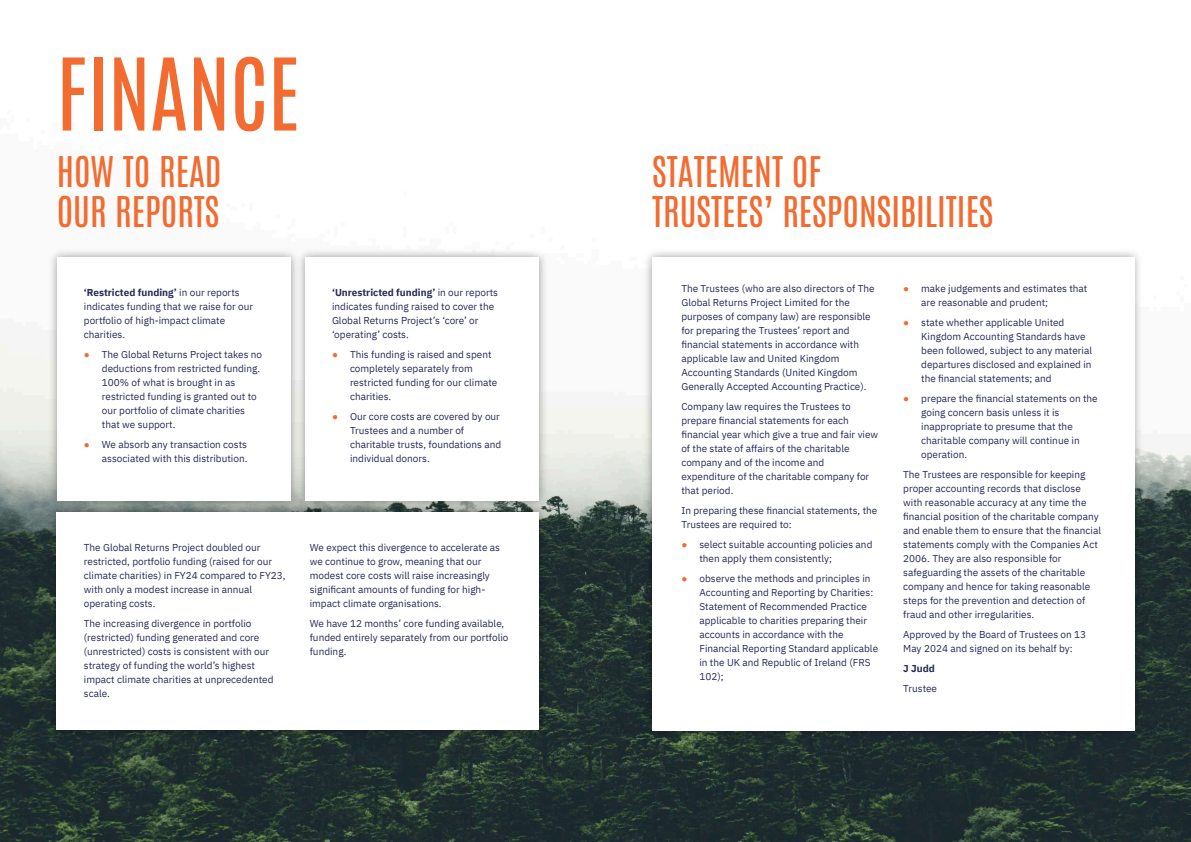
<style>
.page{position:relative;width:1191px;height:842px;background:#fff}
.page>*{position:absolute;margin:0;border:0;box-sizing:border-box;transform-origin:0 0}
.t1{font:85px "Antonio";color:#f26b30}
.t2{font:36px/40px "Antonio";color:#f26b30}
.t3{font:10px/14px "IBM Plex Sans";color:#292c57}
.t4{font:700 10px "IBM Plex Sans";color:#292c57}
.s1{font-weight:700}
.s2{font-family:"Arial";color:#f26b30}
</style>
<div class="page">
<img style="left:0;top:345px;width:1191px;height:497px">
<img style="left:47px;top:251px;width:248px;height:252px">
<div style="left:57px;top:257px;width:234px;height:243px;background:#fff"></div>
<img style="left:295px;top:251px;width:253px;height:252px">
<div style="left:305px;top:257px;width:234px;height:243px;background:#fff"></div>
<img style="left:47px;top:503px;width:501px;height:236px">
<div style="left:57px;top:512px;width:482px;height:218px;background:#fff"></div>
<img style="left:642px;top:252px;width:501px;height:487px">
<div style="left:652px;top:257px;width:482px;height:473px;background:#fff"></div>
<h1 class="t1" style="left:57px;top:32px;width:244px">FINANCE</h1>
<h2 class="t2" style="left:57px;top:149px;width:166px">HOW TO READ<br>OUR REPORTS</h2>
<h2 class="t2" style="left:652px;top:149px;width:343px">STATEMENT OF<br>TRUSTEES’ RESPONSIBILITIES</h2>
<p class="t3" style="left:84px;top:286px;width:171px"><span class="s1">‘Restricted funding’</span> in our reports indicates funding that we raise for our portfolio of high-impact climate charities.</p>
<p class="t3" style="left:102px;top:348px;width:162px;text-indent:-18px"><span class="s2">●</span> The Global Returns Project takes no deductions from restricted funding.<br>100% of what is brought in as restricted funding is granted out to our portfolio of climate charities that we support.</p>
<p class="t3" style="left:84px;top:438px;width:165px;text-align:right"><span class="s2">●</span> We absorb any transaction costs associated with this distribution.</p>
<p class="t3" style="left:332px;top:286px;width:168px"><span class="s1">‘Unrestricted funding’</span> in our reports indicates funding raised to cover the Global Returns Project’s ‘core’ or ‘operating’ costs.</p>
<p class="t3" style="left:350px;top:348px;width:149px;text-indent:-18px"><span class="s2">●</span> This funding is raised and spent completely separately from restricted funding for our climate charities.</p>
<p class="t3" style="left:350px;top:410px;width:153px;text-indent:-18px"><span class="s2">●</span> Our core costs are covered by our<br>Trustees and a number of charitable trusts, foundations and individual donors.</p>
<p class="t3" style="left:84px;top:541px;width:203px">The Global Returns Project doubled our restricted, portfolio funding (raised for our climate charities) in FY24 compared to FY23, with only a modest increase in annual operating costs.</p>
<p class="t3" style="left:84px;top:617px;width:191px">The increasing divergence in portfolio (restricted) funding generated and core (unrestricted) costs is consistent with our strategy of funding the world’s highest impact climate charities at unprecedented scale.</p>
<p class="t3" style="left:310px;top:541px;width:192px">We expect this divergence to accelerate as we continue to grow, meaning that our modest core costs will raise increasingly significant amounts of funding for high&shy;impact climate organisations.</p>
<p class="t3" style="left:310px;top:617px;width:200px">We have 12 months’ core funding available, funded entirely separately from our portfolio funding.</p>
<p class="t3" style="left:681px;top:282px;width:195px">The Trustees (who are also directors of The Global Returns Project Limited for the purposes of company law) are responsible for preparing the Trustees’ report and financial statements in accordance with applicable law and United Kingdom Accounting Standards (United Kingdom Generally Accepted Accounting Practice).</p>
<p class="t3" style="left:681px;top:400px;width:198px">Company law requires the Trustees to prepare financial statements for each financial year which give a true and fair view of the state of affairs of the charitable company and of the income and expenditure of the charitable company for that period.</p>
<p class="t3" style="left:681px;top:504px;width:197px">In preparing these financial statements, the<br>Trustees are required to:</p>
<p class="t3" style="left:699px;top:538px;width:174px;text-indent:-18px"><span class="s2">●</span> select suitable accounting policies and then apply them consistently;</p>
<p class="t3" style="left:699px;top:572px;width:180px;text-indent:-18px"><span class="s2">●</span> observe the methods and principles in Accounting and Reporting by Charities:<br>Statement of Recommended Practice applicable to charities preparing their accounts in accordance with the Financial Reporting Standard applicable in the UK and Republic of Ireland (FRS 102);</p>
<p class="t3" style="left:921px;top:282px;width:168px;text-indent:-18px"><span class="s2">●</span> make judgements and estimates that are reasonable and prudent;</p>
<p class="t3" style="left:921px;top:316px;width:172px;text-indent:-18px"><span class="s2">●</span> state whether applicable United Kingdom Accounting Standards have been followed, subject to any material departures disclosed and explained in the financial statements; and</p>
<p class="t3" style="left:921px;top:392px;width:178px;text-indent:-18px"><span class="s2">●</span> prepare the financial statements on the going concern basis unless it is inappropriate to presume that the charitable company will continue in operation.</p>
<p class="t3" style="left:903px;top:468px;width:199px">The Trustees are responsible for keeping proper accounting records that disclose with reasonable accuracy at any time the financial position of the charitable company and enable them to ensure that the financial statements comply with the Companies Act 2006. They are also responsible for safeguarding the assets of the charitable company and hence for taking reasonable steps for the prevention and detection of fraud and other irregularities.</p>
<p class="t3" style="left:903px;top:628px;width:184px">Approved by the Board of Trustees on 13<br>May 2024 and signed on its behalf by:</p>
<p class="t4" style="left:903px;top:664px;width:33px">J Judd</p>
<p class="t3" style="left:903px;top:682px;width:35px">Trustee</p>
</div>
